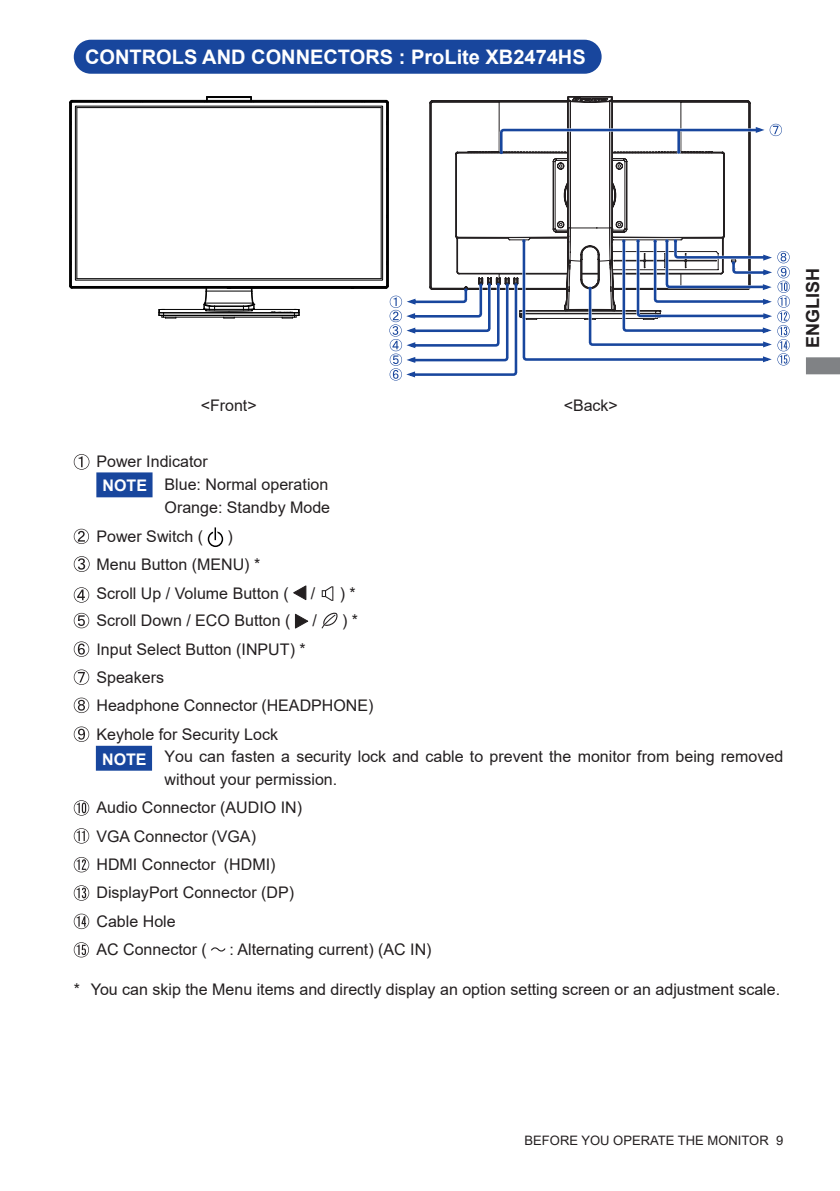
<style>
.page{position:relative;width:840px;height:1191px;background:#fff}
.page>*{position:absolute;margin:0;border:0;box-sizing:border-box;transform-origin:0 0}
.t1{font:700 20px "Arial";color:#fff}
.t2{font:700 18px "Arial";color:#231f20}
.t3{font:16px/28.4px "Arial";color:#231f20}
.t4{font:700 16px "Arial";color:#fff}
.t5{font:13px "Arial";color:#231f20}
</style>
<div class="page">
<svg style="left:806px;top:357px;width:33px;height:17px"></svg>
<div style="left:75px;top:41px;width:525px;height:32px;background:#18469d;border-radius:16px"></div>
<div style="left:74px;top:40px;width:527px;height:34px;border:2px solid #18469d;border-radius:16px"></div>
<div style="left:96px;top:472px;width:56px;height:25px;background:#18469d;border:2px solid #18469d"></div>
<hr style="left:69px;top:103px;width:1px;height:183px;background:#000">
<hr style="left:70px;top:103px;width:1px;height:183px;background:#000">
<hr style="left:72px;top:288px;width:279px;height:1px;background:#000">
<hr style="left:72px;top:287px;width:314px;height:1px;background:#000">
<hr style="left:72px;top:100px;width:314px;height:1px;background:#000">
<hr style="left:71px;top:103px;width:1px;height:183px;background:#000">
<hr style="left:75px;top:107px;width:1px;height:172px;background:#000">
<hr style="left:72px;top:286px;width:314px;height:1px;background:#000">
<hr style="left:76px;top:280px;width:306px;height:1px;background:#000">
<hr style="left:76px;top:106px;width:306px;height:1px;background:#000">
<hr style="left:72px;top:102px;width:314px;height:1px;background:#000">
<svg style="left:69px;top:100px;width:7px;height:7px"></svg>
<hr style="left:76px;top:108px;width:1px;height:171px;background:#000">
<hr style="left:77px;top:278px;width:304px;height:1px;background:#000">
<hr style="left:77px;top:107px;width:304px;height:1px;background:#000">
<svg style="left:371px;top:97px;width:418px;height:283px"></svg>
<hr style="left:162px;top:317px;width:134px;height:1px;background:#000">
<hr style="left:163px;top:315px;width:131px;height:1px;background:#000">
<hr style="left:163px;top:312px;width:131px;height:1px;background:#000">
<hr style="left:253px;top:309px;width:41px;height:1px;background:#000">
<hr style="left:163px;top:309px;width:42px;height:1px;background:#000">
<svg style="left:158px;top:309px;width:18px;height:10px"></svg>
<svg style="left:270px;top:309px;width:29px;height:10px"></svg>
<hr style="left:229px;top:288px;width:157px;height:1px;background:#000">
<hr style="left:207px;top:96px;width:43px;height:1px;background:#000">
<hr style="left:207px;top:97px;width:43px;height:1px;background:#000">
<hr style="left:72px;top:101px;width:314px;height:1px;background:#000">
<svg style="left:203px;top:288px;width:52px;height:31px"></svg>
<svg style="left:74px;top:454px;width:15px;height:16px"></svg>
<svg style="left:74px;top:529px;width:15px;height:15px"></svg>
<div style="left:208px;top:531px;width:15px;height:16px;border:1px solid #000;border-radius:50%"></div>
<hr style="left:213px;top:527px;width:4px;height:13px;background:#f7f7f7">
<svg style="left:214px;top:527px;width:2px;height:13px"></svg>
<svg style="left:74px;top:556px;width:15px;height:16px"></svg>
<svg style="left:74px;top:587px;width:15px;height:15px"></svg>
<svg style="left:293px;top:585px;width:13px;height:15px"></svg>
<svg style="left:333px;top:586px;width:1px;height:15px"></svg>
<svg style="left:321px;top:586px;width:12px;height:15px"></svg>
<svg style="left:74px;top:613px;width:15px;height:15px"></svg>
<svg style="left:295px;top:614px;width:13px;height:14px"></svg>
<svg style="left:321px;top:612px;width:16px;height:16px"></svg>
<svg style="left:74px;top:641px;width:15px;height:16px"></svg>
<svg style="left:74px;top:669px;width:15px;height:16px"></svg>
<svg style="left:74px;top:697px;width:15px;height:16px"></svg>
<svg style="left:74px;top:726px;width:15px;height:16px"></svg>
<svg style="left:74px;top:800px;width:15px;height:15px"></svg>
<svg style="left:74px;top:828px;width:15px;height:15px"></svg>
<svg style="left:74px;top:857px;width:15px;height:15px"></svg>
<svg style="left:74px;top:885px;width:15px;height:15px"></svg>
<svg style="left:74px;top:913px;width:15px;height:16px"></svg>
<svg style="left:74px;top:942px;width:15px;height:15px"></svg>
<svg style="left:211px;top:947px;width:14px;height:4px"></svg>
<div style="left:96px;top:746px;width:56px;height:24px;background:#18469d"></div>
<p class="t1" style="left:85px;top:43px;width:502px">CONTROLS AND CONNECTORS : ProLite XB2474HS</p>
<p class="t3" style="left:200px;top:391px;width:58px">&lt;Front&gt;</p>
<p class="t3" style="left:563px;top:391px;width:56px">&lt;Back&gt;</p>
<p class="t3" style="left:164px;top:450px;width:167px;line-height:22.6px;text-indent:-68px">Power Indicator<br>Blue: Normal operation<br>Orange: Standby Mode</p>
<p class="t3" style="left:96px;top:522px;width:108px">Power Switch (</p>
<p class="t4" style="left:102px;top:474px;width:46px">NOTE</p>
<p class="t3" style="left:96px;top:522px;width:165px;line-height:27.8px;text-indent:131px">)<br>Menu Button (MENU) *</p>
<p class="t3" style="left:96px;top:579px;width:194px">Scroll Up / Volume Button (</p>
<p class="t3" style="left:310px;top:579px;width:6px">/</p>
<p class="t3" style="left:339px;top:579px;width:17px">) *</p>
<p class="t3" style="left:96px;top:606px;width:195px">Scroll Down / ECO Button (</p>
<p class="t3" style="left:312px;top:606px;width:6px">/</p>
<p class="t3" style="left:342px;top:606px;width:17px">) *</p>
<p class="t3" style="left:96px;top:634px;width:278px">Input Select Button (INPUT) *<br>Speakers<br>Headphone Connector (HEADPHONE)<br>Keyhole for Security Lock</p>
<p class="t3" style="left:164px;top:745px;width:620px;line-height:22.6px">You can fasten a security lock and cable to prevent the monitor from being removed without your permission.</p>
<p class="t3" style="left:96px;top:793px;width:207px">Audio Connector (AUDIO IN)<br>VGA Connector (VGA)<br>HDMI Connector (HDMI)<br>DisplayPort Connector (DP)<br>Cable Hole<br>AC Connector (</p>
<p class="t4" style="left:102px;top:747px;width:46px">NOTE</p>
<p class="t3" style="left:229px;top:935px;width:203px">: Alternating current) (AC IN)</p>
<p class="t3" style="left:74px;top:975px;width:707px">* You can skip the Menu items and directly display an option setting screen or an adjustment scale.</p>
<p class="t2" style="left:799px;top:348px;width:82px;rotate:-90deg">ENGLISH</p>
<p class="t5" style="left:524px;top:1131px;width:260px">BEFORE YOU OPERATE THE MONITOR 9</p>
</div>
